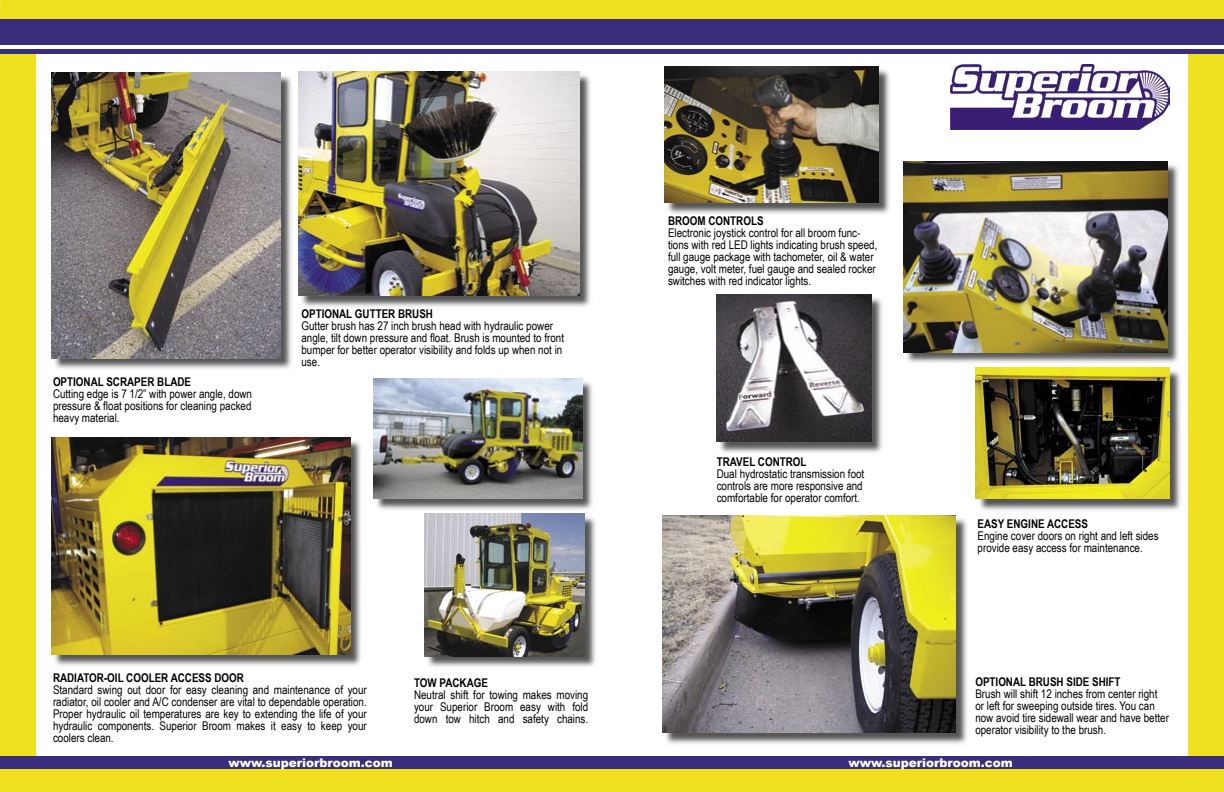
<style>
.page{position:relative;width:1224px;height:792px;background:#efe120}
.page>*{position:absolute;margin:0;border:0;box-sizing:border-box;transform-origin:0 0}
.t1{font:12px/12px "Arial Narrow";color:#000}
.t2{font:700 12px "Arial Narrow";color:#000}
.t3{font:900 12px "Arial";color:#fff}
</style>
<div class="page">
<div style="left:36px;top:44px;width:1152px;height:712px;background:#fff"></div>
<div style="left:0;top:20px;width:1224px;height:34px;background:#3a2e7c"></div>
<img style="left:950px;top:65px;width:219px;height:65px">
<img style="left:51px;top:73px;width:241px;height:296px">
<img style="left:51px;top:72px;width:229px;height:286px">
<img style="left:301px;top:72px;width:290px;height:235px">
<img style="left:299px;top:71px;width:280px;height:225px">
<img style="left:376px;top:379px;width:217px;height:131px">
<img style="left:374px;top:378px;width:208px;height:121px">
<img style="left:425px;top:514px;width:171px;height:153px">
<img style="left:424px;top:513px;width:160px;height:143px">
<img style="left:51px;top:438px;width:310px;height:228px">
<img style="left:51px;top:438px;width:299px;height:216px">
<img style="left:904px;top:161px;width:275px;height:202px">
<img style="left:903px;top:161px;width:264px;height:191px">
<img style="left:667px;top:69px;width:223px;height:145px">
<img style="left:665px;top:66px;width:214px;height:137px">
<img style="left:720px;top:295px;width:162px;height:158px">
<img style="left:717px;top:295px;width:154px;height:147px">
<img style="left:979px;top:370px;width:202px;height:141px">
<img style="left:976px;top:367px;width:194px;height:132px">
<img style="left:663px;top:519px;width:304px;height:225px">
<img style="left:663px;top:515px;width:293px;height:217px">
<hr style="left:0;top:45px;width:1224px;height:4px;background:#fff">
<div style="left:0;top:756px;width:1224px;height:12px;background:#3a2e7c"></div>
<p class="t2" style="left:53px;top:373px;width:140px">OPTIONAL SCRAPER BLADE</p>
<p class="t1" style="left:53px;top:387px;width:201px;text-align:justify">Cutting edge is 7 1/2” with power angle, down pressure &amp; float positions for cleaning packed heavy material.</p>
<p class="t2" style="left:302px;top:305px;width:133px">OPTIONAL GUTTER BRUSH</p>
<p class="t1" style="left:302px;top:320px;width:264px">Gutter brush has 27 inch brush head with hydraulic power angle, tilt down pressure and float. Brush is mounted to front bumper for better operator visibility and folds up when not in use.</p>
<p class="t2" style="left:53px;top:669px;width:193px">RADIATOR-OIL COOLER ACCESS DOOR</p>
<p class="t1" style="left:53px;top:684px;width:315px;text-align:justify">Standard swing out door for easy cleaning and maintenance of your radiator, oil cooler and A/C condenser are vital to dependable operation.<br>Proper hydraulic oil temperatures are key to extending the life of your hydraulic components. Superior Broom makes it easy to keep your coolers clean.</p>
<p class="t2" style="left:414px;top:674px;width:76px">TOW PACKAGE</p>
<p class="t1" style="left:414px;top:688px;width:176px;text-align:justify">Neutral shift for towing makes moving your Superior Broom easy with fold down tow hitch and safety chains.</p>
<p class="t2" style="left:668px;top:212px;width:97px">BROOM CONTROLS</p>
<p class="t1" style="left:668px;top:227px;width:211px">Electronic joystick control for all broom func&shy;tions with red LED lights indicating brush speed, full gauge package with tachometer, oil &amp; water gauge, volt meter, fuel gauge and sealed rocker switches with red indicator lights.</p>
<p class="t2" style="left:717px;top:452px;width:91px">TRAVEL CONTROL</p>
<p class="t1" style="left:717px;top:467px;width:149px">Dual hydrostatic transmission foot controls are more responsive and comfortable for operator comfort.</p>
<p class="t2" style="left:978px;top:514px;width:112px">EASY ENGINE ACCESS</p>
<p class="t1" style="left:978px;top:529px;width:183px">Engine cover doors on right and left sides provide easy access for maintenance.</p>
<p class="t2" style="left:975px;top:673px;width:147px">OPTIONAL BRUSH SIDE SHIFT</p>
<p class="t1" style="left:975px;top:688px;width:195px">Brush will shift 12 inches from center right or left for sweeping outside tires. You can now avoid tire sidewall wear and have better operator visibility to the brush.</p>
<p class="t3" style="left:228px;top:754px;width:166px">www.superiorbroom.com</p>
<p class="t3" style="left:848px;top:754px;width:166px">www.superiorbroom.com</p>
</div>
